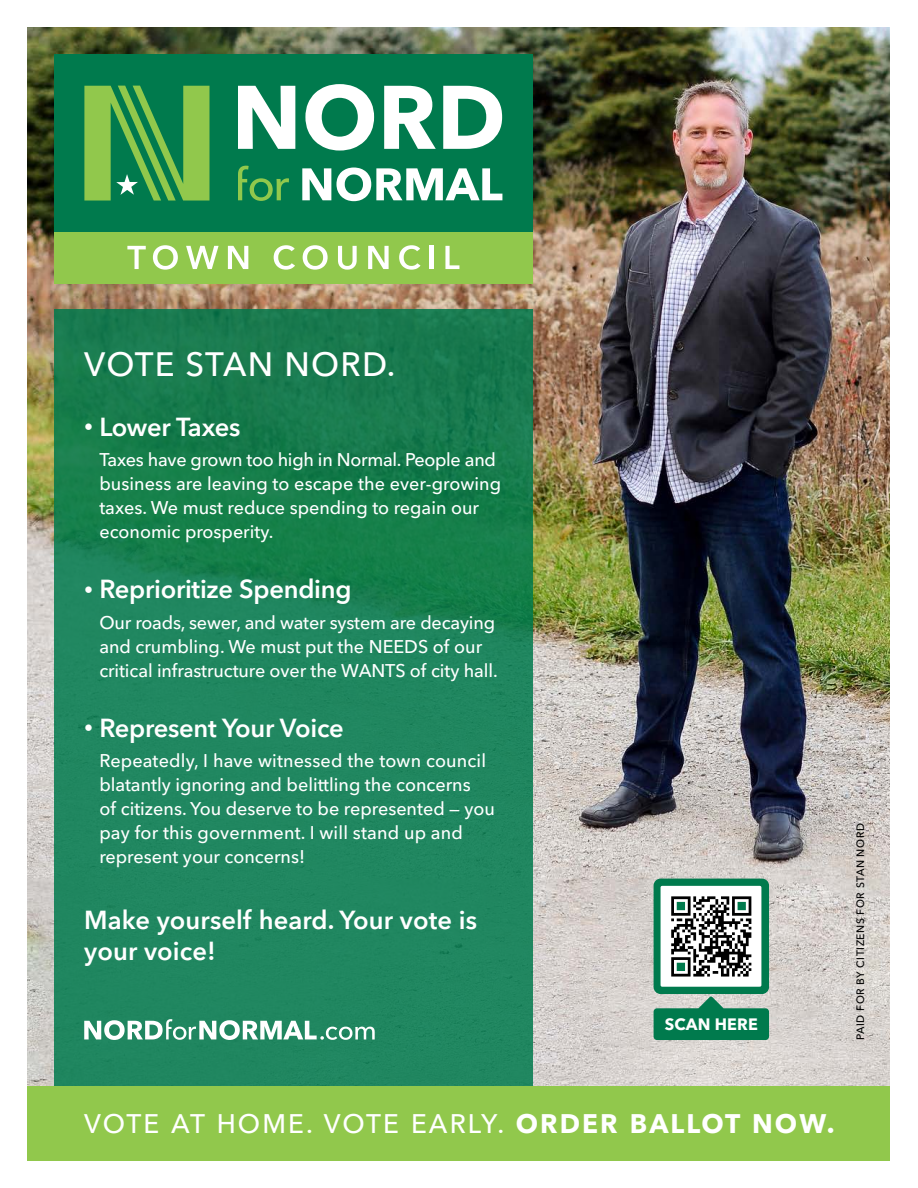
<style>
.page{position:relative;width:918px;height:1188px;background:#fff}
.page>*{position:absolute;margin:0;border:0;box-sizing:border-box;transform-origin:0 0}
.t1{font:500 33px "Avenir Next W1 G";letter-spacing:.04em;color:#fff}
.t2{font:500 26.25px "Avenir Next W1 G";letter-spacing:.08em;color:#fff}
.t3{font:600 25.5px/31.3px "Avenir Next W1 G";letter-spacing:-.01em;color:#fff}
.t4{font:500 18px/24px "Avenir Next W1 G";color:#fff}
.t5{font:700 16.2px "Avenir Next W1 G";letter-spacing:.01em;color:#fff}
.t6{font:500 10.5px "Avenir Next W1 G";letter-spacing:.05em;color:#000}
.s1{font-size:18px}
.s2{font-weight:700}
</style>
<div class="page">
<img style="left:27px;top:27px;width:863px;height:1060px">
<div style="left:54px;top:231px;width:479px;height:53px;background:#91c84c"></div>
<svg style="left:127px;top:246px;width:19px;height:23px"></svg>
<svg style="left:153px;top:245px;width:25px;height:25px"></svg>
<svg style="left:186px;top:246px;width:33px;height:23px"></svg>
<svg style="left:228px;top:246px;width:20px;height:23px"></svg>
<svg style="left:274px;top:245px;width:21px;height:25px"></svg>
<svg style="left:303px;top:245px;width:25px;height:25px"></svg>
<svg style="left:338px;top:246px;width:19px;height:24px"></svg>
<svg style="left:368px;top:246px;width:21px;height:23px"></svg>
<svg style="left:399px;top:245px;width:22px;height:25px"></svg>
<hr style="left:430px;top:246px;width:4px;height:23px;background:#fff">
<svg style="left:445px;top:246px;width:14px;height:23px"></svg>
<div style="left:54px;top:54px;width:479px;height:177px;background:#007a4d"></div>
<svg style="left:305px;top:84px;width:69px;height:67px"></svg>
<svg style="left:384px;top:86px;width:52px;height:63px"></svg>
<svg style="left:443px;top:86px;width:59px;height:63px"></svg>
<svg style="left:84px;top:86px;width:126px;height:115px"></svg>
<svg style="left:238px;top:86px;width:57px;height:63px"></svg>
<svg style="left:238px;top:166px;width:51px;height:35px"></svg>
<svg style="left:302px;top:168px;width:200px;height:33px"></svg>
<div style="left:54px;top:309px;width:479px;height:840px;background:linear-gradient(to bottom,#167b4b,#248c68)"></div>
<div style="left:27px;top:1087px;width:863px;height:74px;background:#91c84c"></div>
<svg style="left:84px;top:1019px;width:291px;height:21px"></svg>
<div style="left:654px;top:879px;width:115px;height:115px;background:#007a4d;border-radius:7px"></div>
<div style="left:657px;top:882px;width:108px;height:109px;background:#fff;border:4px solid #007a4d;border-radius:3px"></div>
<svg style="left:654px;top:996px;width:115px;height:44px;background:#36906e"></svg>
<svg style="left:671px;top:896px;width:80px;height:81px"></svg>
<h1 class="t1" style="left:84px;top:338px;width:313px">VOTE STAN NORD.</h1>
<h3 class="t3" style="left:84px;top:409px;width:158px"><span class="s1">•</span> Lower Taxes</h3>
<p class="t4" style="left:99px;top:447px;width:403px">Taxes have grown too high in Normal. People and business are leaving to escape the ever-growing taxes. We must reduce spending to regain our economic prosperity.</p>
<h3 class="t3" style="left:84px;top:571px;width:269px"><span class="s1">•</span> Reprioritize Spending</h3>
<p class="t4" style="left:99px;top:609px;width:400px">Our roads, sewer, and water system are decaying and crumbling. We must put the NEEDS of our critical infrastructure over the WANTS of city hall.</p>
<h3 class="t3" style="left:84px;top:710px;width:261px"><span class="s1">•</span> Represent Your Voice</h3>
<p class="t4" style="left:99px;top:748px;width:397px">Repeatedly, I have witnessed the town council blatantly ignoring and belittling the concerns<br>of citizens. You deserve to be represented — you pay for this government. I will stand up and represent your concerns!</p>
<h3 class="t3" style="left:84px;top:902px;width:394px">Make yourself heard. Your vote is your voice!</h3>
<p class="t5" style="left:665px;top:1012px;width:95px">SCAN HERE</p>
<p class="t6" style="left:852px;top:1040px;width:218px;rotate:-90deg">PAID FOR BY CITIZENS FOR STAN NORD</p>
<h2 class="t2" style="left:84px;top:1103px;width:752px">VOTE AT HOME. VOTE EARLY. <span class="s2">ORDER BALLOT NOW.</span></h2>
</div>
